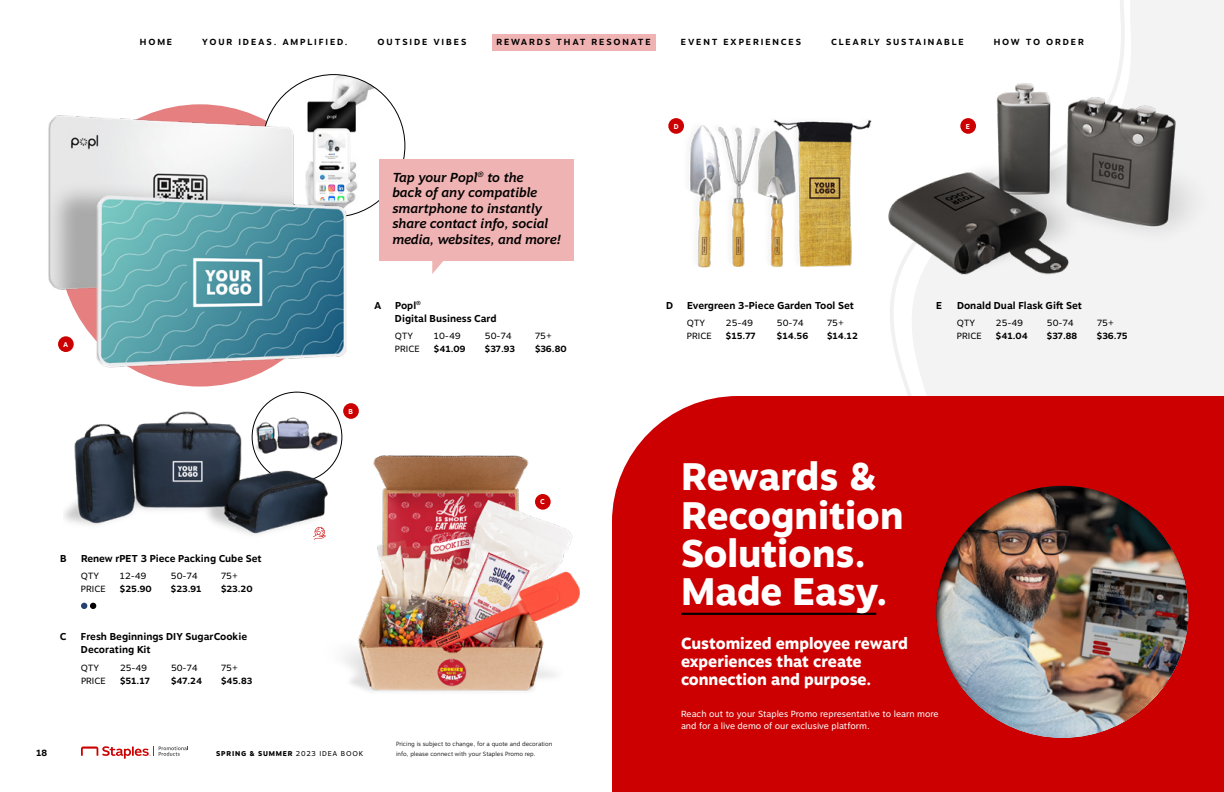
<style>
.page{position:relative;width:1224px;height:792px;background:#fff}
.page>*{position:absolute;margin:0;border:0;box-sizing:border-box;transform-origin:0 0}
.t1{font:800 38.3px/38.3px "Motiva Sans";color:#fff}
.t2{font:800 16px/18px "Motiva Sans";color:#fff}
.t3{font:italic 500 13px/15.6px "Motiva Sans";color:#000}
.t4{font:700 10px/13px "Motiva Sans";color:#000}
.t5{font:9px "Motiva Sans";color:#000}
.t6{font:700 9px "Motiva Sans";color:#000}
.t7{font:700 8.8px "Motiva Sans";letter-spacing:.21em;color:#000}
.t8{font:8.8px/11.8px "Motiva Sans";color:#fff}
.t9{font:800 7px "Motiva Sans";letter-spacing:.11em;color:#000}
.t10{font:700 7px "Motiva Sans";color:#fff}
.t11{font:300 6px "Motiva Sans";color:#000}
.s1{font-weight:400}
</style>
<div class="page">
<div style="left:890px;top:0;width:334px;height:396px;background:#f3f3f3"></div>
<img style="left:368px;top:83px;width:33px;height:126px">
<img style="left:48px;top:74px;width:320px;height:327px">
<img style="left:679px;top:118px;width:184px;height:150px">
<img style="left:863px;top:0;width:346px;height:286px">
<img style="left:344px;top:455px;width:236px;height:237px">
<div style="left:535px;top:494px;width:16px;height:16px;background:#c00;border-radius:50%"></div>
<div style="left:668px;top:118px;width:16px;height:16px;background:#c00;border-radius:50%"></div>
<svg style="left:252px;top:392px;width:90px;height:90px"></svg>
<img style="left:344px;top:455px;width:3px;height:13px">
<div style="left:58px;top:336px;width:16px;height:16px;background:#c00;border-radius:50%"></div>
<svg style="left:81px;top:603px;width:15px;height:6px"></svg>
<div style="left:379px;top:159px;width:194px;height:102px;background:#f0b3b3"></div>
<svg style="left:432px;top:261px;width:11px;height:13px"></svg>
<div style="left:960px;top:118px;width:16px;height:16px;background:#c00;border-radius:50%"></div>
<div style="left:343px;top:403px;width:16px;height:16px;background:#c00;border-radius:50%"></div>
<img style="left:64px;top:401px;width:280px;height:134px">
<div style="left:612px;top:396px;width:612px;height:396px;background:#c00"></div>
<hr style="left:681px;top:613px;width:195px;height:2px;background:#000">
<div style="left:927px;top:479px;width:270px;height:260px;background:#000;opacity:.75"></div>
<svg style="left:313px;top:527px;width:13px;height:13px"></svg>
<svg style="left:81px;top:746px;width:107px;height:13px"></svg>
<div style="left:110px;top:30px;width:1004px;height:23px;background:#fff;border-radius:12px"></div>
<div style="left:492px;top:34px;width:163px;height:16px;background:#f0b3b3"></div>
<p class="t7" style="left:140px;top:36px;width:34px">HOME</p>
<p class="t7" style="left:202px;top:36px;width:147px">YOUR IDEAS. AMPLIFIED.</p>
<p class="t7" style="left:378px;top:36px;width:90px">OUTSIDE VIBES</p>
<p class="t7" style="left:496px;top:36px;width:156px">REWARDS THAT RESONATE</p>
<p class="t7" style="left:681px;top:36px;width:122px">EVENT EXPERIENCES</p>
<p class="t7" style="left:831px;top:36px;width:134px">CLEARLY SUSTAINABLE</p>
<p class="t7" style="left:994px;top:36px;width:92px">HOW TO ORDER</p>
<p class="t10" style="left:63px;top:339px;width:7px">A</p>
<h3 class="t3" style="left:392px;top:169px;width:170px">Tap your Popl<sup>®</sup> to the<br>back of any compatible smartphone to instantly share contact info, social media, websites, and more!</h3>
<p class="t4" style="left:374px;top:299px;width:9px">A</p>
<p class="t4" style="left:395px;top:299px;width:103px">Popl<sup>®<br></sup>Digital Business Card</p>
<p class="t5" style="left:395px;top:329px;width:20px">QTY</p>
<p class="t5" style="left:434px;top:329px;width:28px">10-49</p>
<p class="t5" style="left:485px;top:329px;width:28px">50-74</p>
<p class="t5" style="left:535px;top:329px;width:19px">75+</p>
<p class="t5" style="left:395px;top:342px;width:26px">PRICE</p>
<p class="t6" style="left:434px;top:342px;width:33px">$41.09</p>
<p class="t6" style="left:485px;top:342px;width:32px">$37.93</p>
<p class="t6" style="left:535px;top:342px;width:33px">$36.80</p>
<p class="t10" style="left:349px;top:406px;width:6px">B</p>
<p class="t4" style="left:60px;top:552px;width:8px">B</p>
<p class="t4" style="left:81px;top:552px;width:182px">Renew rPET 3 Piece Packing Cube Set</p>
<p class="t5" style="left:81px;top:569px;width:20px">QTY</p>
<p class="t5" style="left:120px;top:569px;width:28px">12-49</p>
<p class="t5" style="left:171px;top:569px;width:28px">50-74</p>
<p class="t5" style="left:221px;top:569px;width:19px">75+</p>
<p class="t5" style="left:81px;top:582px;width:26px">PRICE</p>
<p class="t6" style="left:120px;top:582px;width:33px">$25.90</p>
<p class="t6" style="left:171px;top:582px;width:32px">$23.91</p>
<p class="t6" style="left:221px;top:582px;width:33px">$23.20</p>
<p class="t4" style="left:60px;top:630px;width:8px">C</p>
<p class="t4" style="left:81px;top:630px;width:168px">Fresh Beginnings DIY SugarCookie<br>Decorating Kit</p>
<p class="t5" style="left:81px;top:661px;width:20px">QTY</p>
<p class="t5" style="left:120px;top:661px;width:29px">25-49</p>
<p class="t5" style="left:171px;top:661px;width:28px">50-74</p>
<p class="t5" style="left:221px;top:661px;width:19px">75+</p>
<p class="t5" style="left:81px;top:674px;width:26px">PRICE</p>
<p class="t6" style="left:120px;top:674px;width:31px">$51.17</p>
<p class="t6" style="left:171px;top:674px;width:33px">$47.24</p>
<p class="t6" style="left:221px;top:674px;width:33px">$45.83</p>
<p class="t10" style="left:540px;top:497px;width:6px">C</p>
<p class="t6" style="left:36px;top:746px;width:13px">18</p>
<p class="t11" style="left:396px;top:739px;width:158px">Pricing is subject to change, for a quote and decoration</p>
<p class="t9" style="left:216px;top:748px;width:149px">SPRING &amp; SUMMER <span class="s1">2023 IDEA BOOK</span></p>
<p class="t11" style="left:396px;top:749px;width:141px">info, please connect with your Staples Promo rep.</p>
<p class="t10" style="left:674px;top:121px;width:7px">D</p>
<p class="t4" style="left:666px;top:299px;width:9px">D</p>
<p class="t4" style="left:687px;top:299px;width:169px">Evergreen 3-Piece Garden Tool Set</p>
<p class="t5" style="left:687px;top:316px;width:20px">QTY</p>
<p class="t5" style="left:726px;top:316px;width:29px">25-49</p>
<p class="t5" style="left:777px;top:316px;width:28px">50-74</p>
<p class="t5" style="left:827px;top:316px;width:19px">75+</p>
<p class="t5" style="left:687px;top:329px;width:26px">PRICE</p>
<p class="t6" style="left:726px;top:329px;width:31px">$15.77</p>
<p class="t6" style="left:777px;top:329px;width:33px">$14.56</p>
<p class="t6" style="left:827px;top:329px;width:32px">$14.12</p>
<p class="t10" style="left:966px;top:121px;width:6px">E</p>
<p class="t4" style="left:936px;top:299px;width:7px">E</p>
<p class="t4" style="left:957px;top:299px;width:127px">Donald Dual Flask Gift Set</p>
<p class="t5" style="left:957px;top:316px;width:20px">QTY</p>
<p class="t5" style="left:996px;top:316px;width:29px">25-49</p>
<p class="t5" style="left:1047px;top:316px;width:28px">50-74</p>
<p class="t5" style="left:1097px;top:316px;width:19px">75+</p>
<p class="t5" style="left:957px;top:329px;width:26px">PRICE</p>
<p class="t6" style="left:996px;top:329px;width:33px">$41.04</p>
<p class="t6" style="left:1047px;top:329px;width:32px">$37.88</p>
<p class="t6" style="left:1097px;top:329px;width:32px">$36.75</p>
<h1 class="t1" style="left:681px;top:457px;width:224px">Rewards &amp;<br>Recognition<br>Solutions.<br>Made Easy.</h1>
<h2 class="t2" style="left:681px;top:634px;width:228px">Customized employee reward experiences that create connection and purpose.</h2>
<p class="t8" style="left:681px;top:708px;width:259px">Reach out to your Staples Promo representative to learn more and for a live demo of our exclusive platform.</p>
</div>
